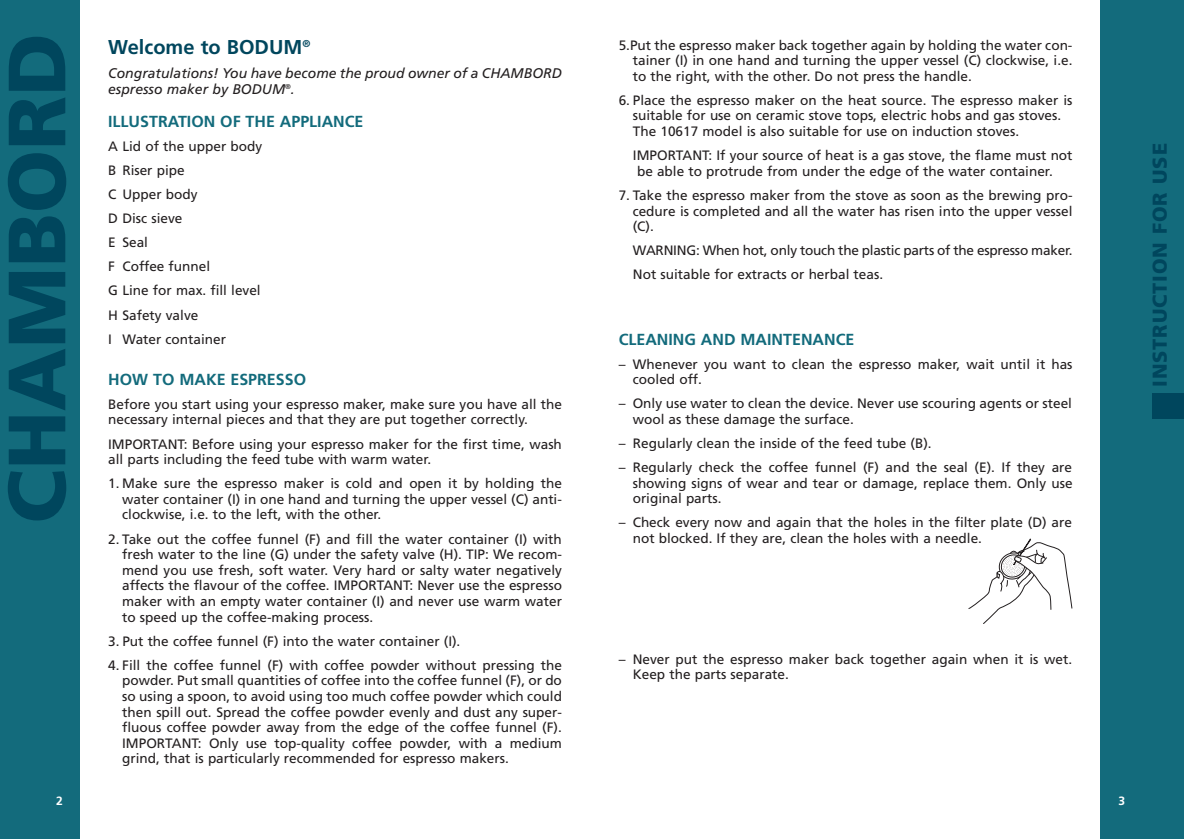
<style>
.page{position:relative;width:1184px;height:839px;background:#fff}
.page>*{position:absolute;margin:0;border:0;box-sizing:border-box;transform-origin:0 0}
.t1{font:900 81px "Frutiger";color:#00465d}
.t2{font:900 20px "Frutiger";letter-spacing:.045em;color:#00465d}
.t3{font:700 20px "Frutiger";color:#00465d}
.t4{font:700 16px "Frutiger";color:#136b7c}
.t5{font:italic 14px/15.6px "Frutiger";color:#231f20}
.t6{font:13.6px/15.6px "Frutiger";color:#231f20}
.t7{font:700 12px "Frutiger";color:#fff}
</style>
<div class="page">
<div style="left:1100px;top:0;width:83px;height:839px;background:#136b7c"></div>
<div style="left:0;top:0;width:80px;height:839px;background:#136b7c"></div>
<div style="left:1151px;top:393px;width:32px;height:25px;background:#00465d"></div>
<svg style="left:968px;top:538px;width:104px;height:86px"></svg>
<h1 class="t1" style="left:-12px;top:524px;width:492px;rotate:-90deg">CHAMBORD</h1>
<h2 class="t3" style="left:108px;top:36px;width:204px">Welcome to BODUM<sup>®</sup></h2>
<p class="t5" style="left:108px;top:66px;width:455px">Congratulations! You have become the proud owner of a CHAMBORD espresso maker by BODUM<sup>®</sup>.</p>
<p class="t4" style="left:108px;top:112px;width:257px">ILLUSTRATION OF THE APPLIANCE</p>
<p class="t6" style="left:108px;top:134px;width:156px;line-height:24.2px">A Lid of the upper body<br>B Riser pipe<br>C Upper body<br>D Disc sieve<br>E Seal<br>F Coffee funnel<br>G Line for max. fill level<br>H Safety valve<br>I Water container</p>
<p class="t4" style="left:108px;top:370px;width:199px">HOW TO MAKE ESPRESSO</p>
<p class="t6" style="left:108px;top:396px;width:455px">Before you start using your espresso maker, make sure you have all the necessary internal pieces and that they are put together correctly.</p>
<p class="t6" style="left:108px;top:436px;width:455px">IMPORTANT: Before using your espresso maker for the first time, wash all parts including the feed tube with warm water.</p>
<p class="t6" style="left:122px;top:476px;width:441px;text-align:justify;text-indent:-14px">1. Make sure the espresso maker is cold and open it by holding the water container (I) in one hand and turning the upper vessel (C) anti&shy;clockwise, i.e. to the left, with the other.</p>
<p class="t6" style="left:122px;top:531px;width:441px;text-align:justify;text-indent:-14px">2. Take out the coffee funnel (F) and fill the water container (I) with fresh water to the line (G) under the safety valve (H). TIP: We recom&shy;mend you use fresh, soft water. Very hard or salty water negatively affects the flavour of the coffee. IMPORTANT: Never use the espresso maker with an empty water container (I) and never use warm water to speed up the coffee-making process.</p>
<p class="t6" style="left:108px;top:633px;width:354px">3. Put the coffee funnel (F) into the water container (I).</p>
<p class="t6" style="left:122px;top:657px;width:441px;text-align:justify;text-indent:-14px">4. Fill the coffee funnel (F) with coffee powder without pressing the powder. Put small quantities of coffee into the coffee funnel (F), or do so using a spoon, to avoid using too much coffee powder which could then spill out. Spread the coffee powder evenly and dust any super&shy;fluous coffee powder away from the edge of the coffee funnel (F).<br>IMPORTANT: Only use top-quality coffee powder, with a medium grind, that is particularly recommended for espresso makers.</p>
<p class="t6" style="left:633px;top:37px;width:441px;text-align:justify;text-indent:-14px">5.Put the espresso maker back together again by holding the water con&shy;tainer (I) in one hand and turning the upper vessel (C) clockwise, i.e. to the right, with the other. Do not press the handle.</p>
<p class="t6" style="left:633px;top:92px;width:441px;text-indent:-14px">6. Place the espresso maker on the heat source. The espresso maker is suitable for use on ceramic stove tops, electric hobs and gas stoves.<br>The 10617 model is also suitable for use on induction stoves.</p>
<p class="t6" style="left:637px;top:148px;width:437px;text-indent:-4px">IMPORTANT: If your source of heat is a gas stove, the flame must not be able to protrude from under the edge of the water container.</p>
<p class="t6" style="left:632px;top:187px;width:441px;text-align:justify;text-indent:-14px">7. Take the espresso maker from the stove as soon as the brewing pro&shy;cedure is completed and all the water has risen into the upper vessel (C).</p>
<p class="t6" style="left:633px;top:238px;width:441px;line-height:24.2px">WARNING: When hot, only touch the plastic parts of the espresso maker.<br>Not suitable for extracts or herbal teas.</p>
<p class="t4" style="left:618px;top:330px;width:237px">CLEANING AND MAINTENANCE</p>
<p class="t6" style="left:633px;top:356px;width:441px;text-indent:-14px">– Whenever you want to clean the espresso maker, wait until it has cooled off.</p>
<p class="t6" style="left:632px;top:396px;width:441px;text-indent:-14px">– Only use water to clean the device. Never use scouring agents or steel wool as these damage the surface.</p>
<p class="t6" style="left:618px;top:435px;width:314px">– Regularly clean the inside of the feed tube (B).</p>
<p class="t6" style="left:632px;top:459px;width:441px;text-align:justify;text-indent:-14px">– Regularly check the coffee funnel (F) and the seal (E). If they are showing signs of wear and tear or damage, replace them. Only use original parts.</p>
<p class="t6" style="left:632px;top:515px;width:441px;text-indent:-14px">– Check every now and again that the holes in the filter plate (D) are not blocked. If they are, clean the holes with a needle.</p>
<p class="t6" style="left:632px;top:651px;width:441px;text-indent:-14px">– Never put the espresso maker back together again when it is wet.<br>Keep the parts separate.</p>
<p class="t7" style="left:56px;top:794px;width:8px">2</p>
<p class="t7" style="left:1118px;top:794px;width:8px">3</p>
<h2 class="t2" style="left:1147px;top:387px;width:245px;rotate:-90deg">INSTRUCTION FOR USE</h2>
</div>
